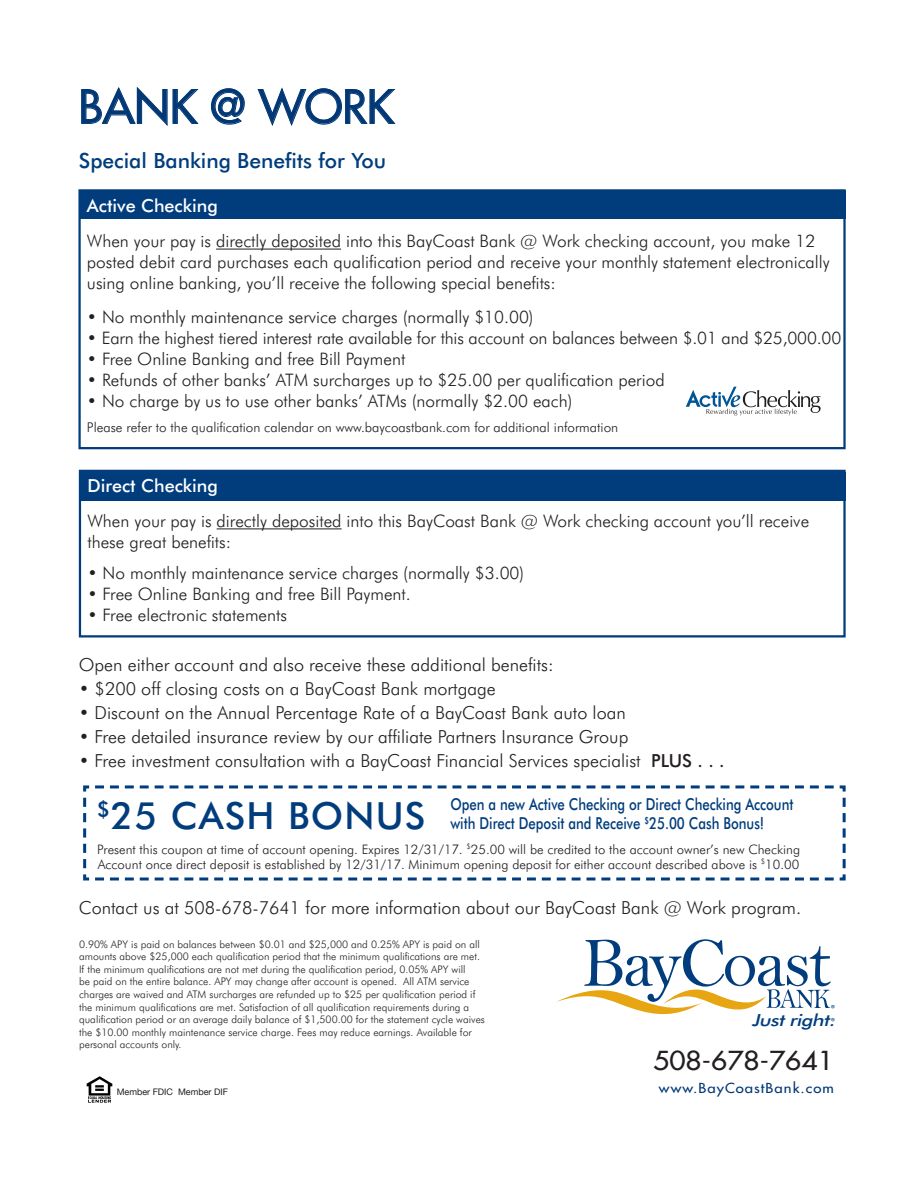
<style>
.page{position:relative;width:918px;height:1188px;background:#fff}
.page>*{position:absolute;margin:0;border:0;box-sizing:border-box;transform-origin:0 0}
.t1{font:45px "Futura";color:#013775}
.t2{font:500 37.5px "Futura BT";letter-spacing:.03em;color:#013d7d}
.t3{font:25.5px "Futura";color:#231f20;scale:1.1 1}
.t4{font:500 21px "Futura BT";color:#013d7d}
.t5{font:300 18px "Futura BT";color:#231f20}
.t6{font:500 18px "Futura BT";color:#fff}
.t7{font:300 17.25px/21px "Futura BT";color:#231f20}
.t8{font:italic 500 16.65px "Futura BT";color:#013d7d;scale:1.2 1}
.t9{font:500 16.5px "Futura BT";color:#013d7d;scale:.8 1}
.t10{font:300 13.5px "Futura BT";color:#231f20}
.t11{font:13.5px "Futura";letter-spacing:.07em;color:#013775;scale:1.1 1}
.t12{font:300 13.2px/15px "Futura BT";color:#231f20}
.t13{font:300 10.5px/12.6px "Futura BT";color:#231f20}
.t14{font:10.35px "Myriad Pro";color:#013d7d}
.t15{font:9px "Helvetica Neue";color:#231f20}
.s1{font-weight:500}
.s2{font-family:"Century Gothic";font-weight:400}
.s3{font-family:"Myriad Pro";font-weight:400;font-style:normal;font-size:10.35px}
</style>
<div class="page">
<div style="left:78px;top:189px;width:768px;height:260px;border:2px solid #013d7d"></div>
<div style="left:79px;top:190px;width:767px;height:29px;background:#013d7d"></div>
<div style="left:79px;top:470px;width:767px;height:168px;border:2px solid #013d7d"></div>
<hr style="left:216px;top:249px;width:125px;height:1px;background:#231f20">
<svg style="left:81px;top:87px;width:117px;height:39px"></svg>
<svg style="left:211px;top:88px;width:34px;height:37px"></svg>
<svg style="left:258px;top:88px;width:137px;height:38px"></svg>
<div style="left:79px;top:472px;width:767px;height:29px;background:#013d7d"></div>
<hr style="left:217px;top:529px;width:125px;height:1px;background:#231f20">
<img style="left:87px;top:1076px;width:25px;height:23px">
<svg style="left:686px;top:387px;width:135px;height:29px"></svg>
<svg style="left:83px;top:785px;width:763px;height:96px"></svg>
<svg style="left:556px;top:939px;width:275px;height:76px"></svg>
<p class="t1" style="left:79px;top:78px;width:316px">BANK @ WORK</p>
<p class="t4" style="left:79px;top:148px;width:309px">Special Banking Benefits for You</p>
<p class="t6" style="left:87px;top:195px;width:132px">Active Checking</p>
<p class="t7" style="left:87px;top:230px;width:744px">When your pay is directly deposited into this BayCoast Bank @ Work checking account, you make 12 posted debit card purchases each qualification period and receive your monthly statement electronically using online banking, you’ll receive the following special benefits:</p>
<p class="t7" style="left:87px;top:306px;width:448px">• No monthly maintenance service charges (normally $10.00)</p>
<p class="t7" style="left:87px;top:327px;width:756px">• Earn the highest tiered interest rate available for this account on balances between $.01 and $25,000.00</p>
<p class="t7" style="left:87px;top:348px;width:320px">• Free Online Banking and free Bill Payment</p>
<p class="t7" style="left:87px;top:369px;width:579px">• Refunds of other banks’ ATM surcharges up to $25.00 per qualification period</p>
<p class="t7" style="left:87px;top:390px;width:487px">• No charge by us to use other banks’ ATMs (normally $2.00 each)</p>
<p class="t10" style="left:87px;top:419px;width:533px">Please refer to the qualification calendar on www.baycoastbank.com for additional information</p>
<p class="t6" style="left:87px;top:474px;width:132px">Direct Checking</p>
<p class="t7" style="left:87px;top:510px;width:723px">When your pay is directly deposited into this BayCoast Bank @ Work checking account you’ll receive these great benefits:</p>
<p class="t7" style="left:87px;top:562px;width:438px">• No monthly maintenance service charges (normally $3.00)</p>
<p class="t7" style="left:87px;top:583px;width:325px">• Free Online Banking and free Bill Payment.</p>
<p class="t7" style="left:87px;top:604px;width:201px">• Free electronic statements</p>
<p class="t5" style="left:79px;top:654px;width:476px">Open either account and also receive these additional benefits:</p>
<p class="t5" style="left:79px;top:678px;width:419px">• $200 off closing costs on a BayCoast Bank mortgage</p>
<p class="t5" style="left:79px;top:702px;width:549px">• Discount on the Annual Percentage Rate of a BayCoast Bank auto loan</p>
<p class="t5" style="left:79px;top:726px;width:551px">• Free detailed insurance review by our affiliate Partners Insurance Group</p>
<p class="t5" style="left:79px;top:750px;width:647px">• Free investment consultation with a BayCoast Financial Services specialist <span class="s1">PLUS . . .</span></p>
<p class="t9" style="left:450px;top:794px;width:430px">Open a new Active Checking or Direct Checking Account</p>
<p class="t9" style="left:450px;top:813px;width:394px">with Direct Deposit and Receive <sup>$</sup>25.00 Cash Bonus!</p>
<p class="t2" style="left:97px;top:793px;width:330px"><sup>$</sup>25 CASH BONUS</p>
<p class="t12" style="left:97px;top:841px;width:705px">Present this coupon at time of account opening. Expires 12/31/1<span class="s2">7</span>. <sup>$</sup>25.00 will be credited to the account owner’s new Checking<br>Account once direct deposit is established by 12/31/1<span class="s2">7</span>. Minimum opening deposit for either account described above is <sup>$</sup>10.00</p>
<p class="t5" style="left:79px;top:897px;width:724px">Contact us at 508-678-7641 for more information about our BayCoast Bank @ Work program.</p>
<p class="t13" style="left:79px;top:938px;width:407px">0.90% APY is paid on balances between $0.01 and $25,000 and 0.25% APY is paid on all amounts above $25,000 each qualification period that the minimum qualifications are met.<br>If the minimum qualifications are not met during the qualification period, 0.05% APY will<br>be paid on the entire balance. APY may change after account is opened. All ATM service charges are waived and ATM surcharges are refunded up to $25 per qualification period if the minimum qualifications are met. Satisfaction of all qualification requirements during a qualification period or an average daily balance of $1,500.00 for the statement cycle waives the $10.00 monthly maintenance service charge. Fees may reduce earnings. Available for personal accounts only.</p>
<p class="t15" style="left:117px;top:1086px;width:113px">Member FDIC Member DIF</p>
<p class="t14" style="left:831px;top:1002px;width:6px">®</p>
<p class="t8" style="left:751px;top:1010px;width:75px">Justright.<span class="s3">®</span></p>
<p class="t3" style="left:653px;top:1044px;width:166px">508-678-7641</p>
<p class="t11" style="left:659px;top:1079px;width:161px">www.BayCoastBank.com</p>
</div>
